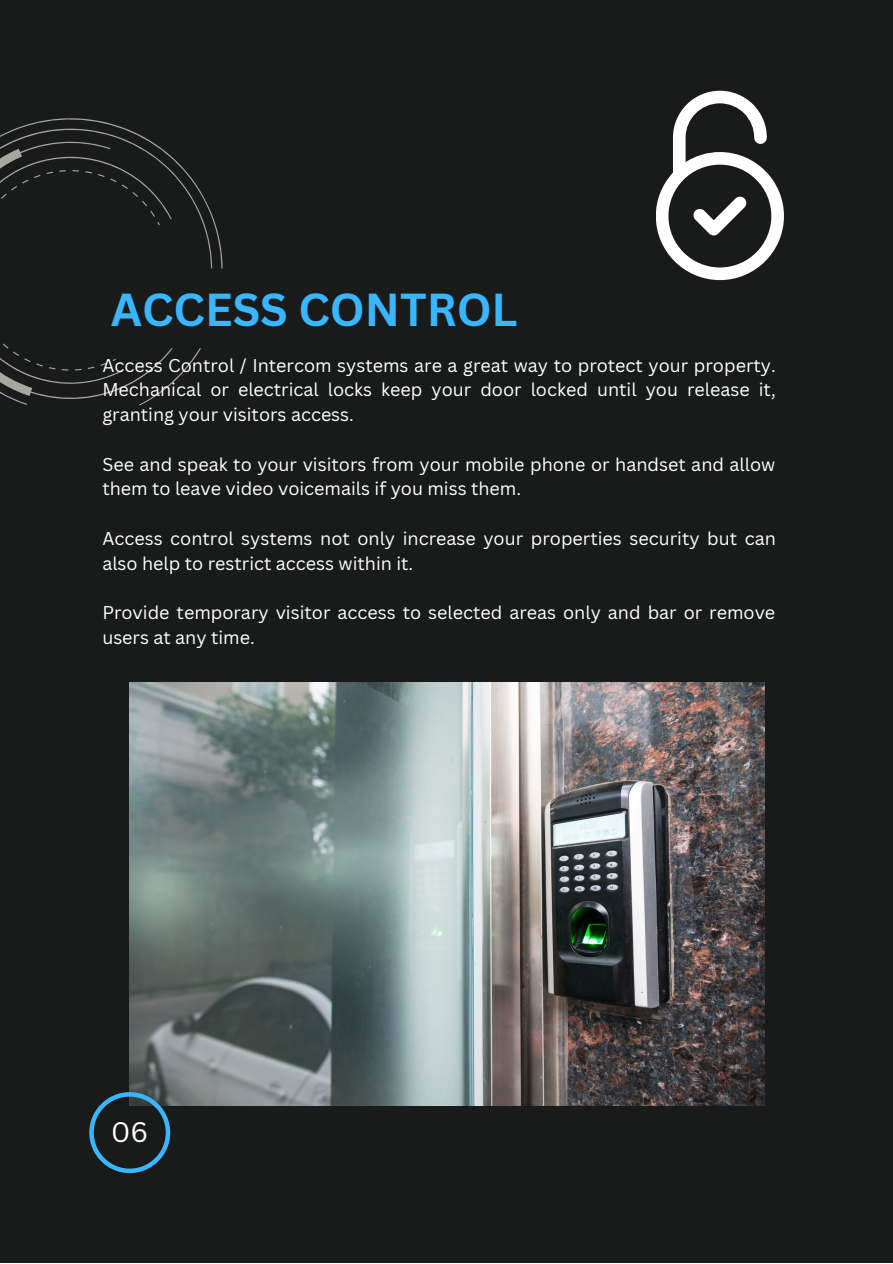
<style>
.page{position:relative;width:893px;height:1264px;background:#fff}
.page>*{position:absolute;margin:0;border:0;box-sizing:border-box;transform-origin:0 0}
.t1{font:700 45px "Canva Sans";color:#38b6ff}
.t2{font:27.45px "Canva Sans";color:#fff}
.t3{font:18px/24.8px "Canva Sans";color:#fff}
</style>
<div class="page">
<div style="left:0;top:0;width:892px;height:1262px;background:#181b1a"></div>
<svg style="left:0;top:118px;width:223px;height:288px"></svg>
<svg style="left:0;top:136px;width:205px;height:269px"></svg>
<svg style="left:0;top:148px;width:121px;height:258px"></svg>
<img style="left:130px;top:682px;width:634px;height:423px">
<svg style="left:89px;top:1092px;width:81px;height:81px"></svg>
<svg style="left:656px;top:91px;width:127px;height:189px"></svg>
<div style="left:93px;top:268px;width:443px;height:80px;background:#181b1a;border-radius:20px"></div>
<h1 class="t1" style="left:111px;top:278px;width:408px">ACCESS CONTROL</h1>
<p class="t3" style="left:102px;top:352px;width:675px;text-align:justify">Access Control / Intercom systems are a great way to protect your property.<br>Mechanical or electrical locks keep your door locked until you release it, granting your visitors access.</p>
<p class="t3" style="left:102px;top:451px;width:674px">See and speak to your visitors from your mobile phone or handset and allow them to leave video voicemails if you miss them.</p>
<p class="t3" style="left:102px;top:525px;width:675px">Access control systems not only increase your properties security but can also help to restrict access within it.</p>
<p class="t3" style="left:102px;top:599px;width:674px">Provide temporary visitor access to selected areas only and bar or remove users at any time.</p>
<h2 class="t2" style="left:111px;top:1112px;width:38px">06</h2>
</div>
